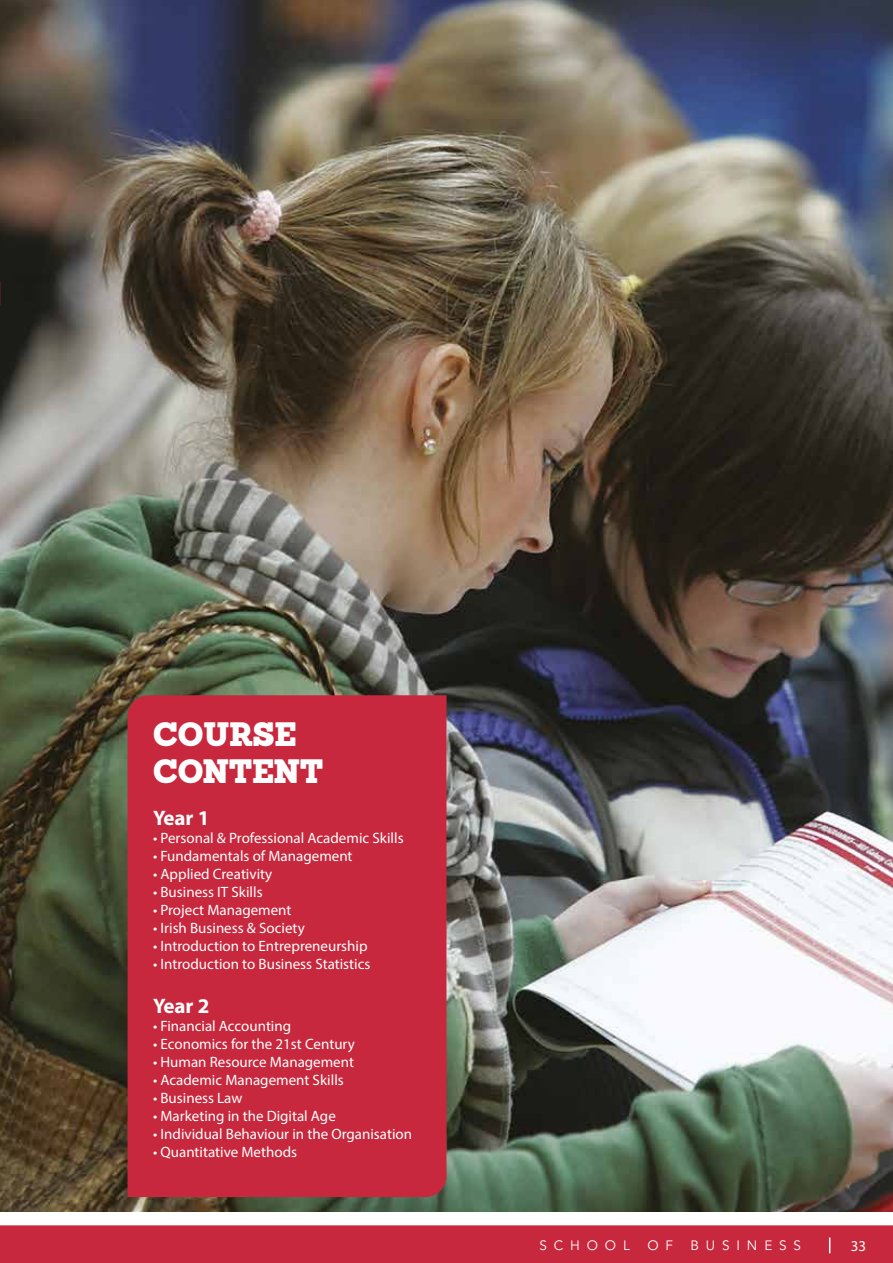
<style>
.page{position:relative;width:893px;height:1263px;background:#fff}
.page>*{position:absolute;margin:0;border:0;box-sizing:border-box;transform-origin:0 0}
.t1{font:900 33px/37.5px "Sanchez";letter-spacing:-.005em;color:#fff}
.t2{font:700 21px "Myriad Pro";color:#fff}
.t3{font:15px "Myriad Pro";color:#fff}
.t4{font:13.5px "Avenir";letter-spacing:.51em;color:#fff}
</style>
<div class="page">
<img style="left:0;top:0;width:893px;height:1212px">
<div style="left:128px;top:695px;width:318px;height:502px;background:#c8283d"></div>
<div style="left:0;top:1225px;width:893px;height:38px;background:#c8283d"></div>
<img style="left:0;top:317px;width:1px;height:895px">
<h1 class="t1" style="left:153px;top:715px;width:172px">COURSE<br>CONTENT</h1>
<h2 class="t2" style="left:153px;top:804px;width:58px">Year 1</h2>
<p class="t3" style="left:153px;top:829px;width:252px">• Personal &amp; Professional Academic Skills</p>
<p class="t3" style="left:153px;top:847px;width:201px">• Fundamentals of Management</p>
<p class="t3" style="left:153px;top:865px;width:121px">• Applied Creativity</p>
<p class="t3" style="left:153px;top:883px;width:111px">• Business IT Skills</p>
<p class="t3" style="left:153px;top:901px;width:140px">• Project Management</p>
<p class="t3" style="left:153px;top:919px;width:153px">• Irish Business &amp; Society</p>
<p class="t3" style="left:153px;top:937px;width:216px">• Introduction to Entrepreneurship</p>
<p class="t3" style="left:153px;top:955px;width:219px">• Introduction to Business Statistics</p>
<h2 class="t2" style="left:153px;top:992px;width:58px">Year 2</h2>
<p class="t3" style="left:153px;top:1016px;width:140px">• Financial Accounting</p>
<p class="t3" style="left:153px;top:1034px;width:203px">• Economics for the 21st Century</p>
<p class="t3" style="left:153px;top:1052px;width:202px">• Human Resource Management</p>
<p class="t3" style="left:153px;top:1070px;width:192px">• Academic Management Skills</p>
<p class="t3" style="left:153px;top:1088px;width:91px">• Business Law</p>
<p class="t3" style="left:153px;top:1106px;width:184px">• Marketing in the Digital Age</p>
<p class="t3" style="left:153px;top:1124px;width:261px">• Individual Behaviour in the Organisation</p>
<p class="t3" style="left:153px;top:1142px;width:145px">• Quantitative Methods</p>
<p class="t4" style="left:539px;top:1235px;width:92px">SCHOOL</p>
<p class="t4" style="left:647px;top:1235px;width:27px">O F</p>
<p class="t4" style="left:691px;top:1235px;width:112px">BUSINESS</p>
<p class="t3" style="left:851px;top:1236px;width:17px">33</p>
</div>
